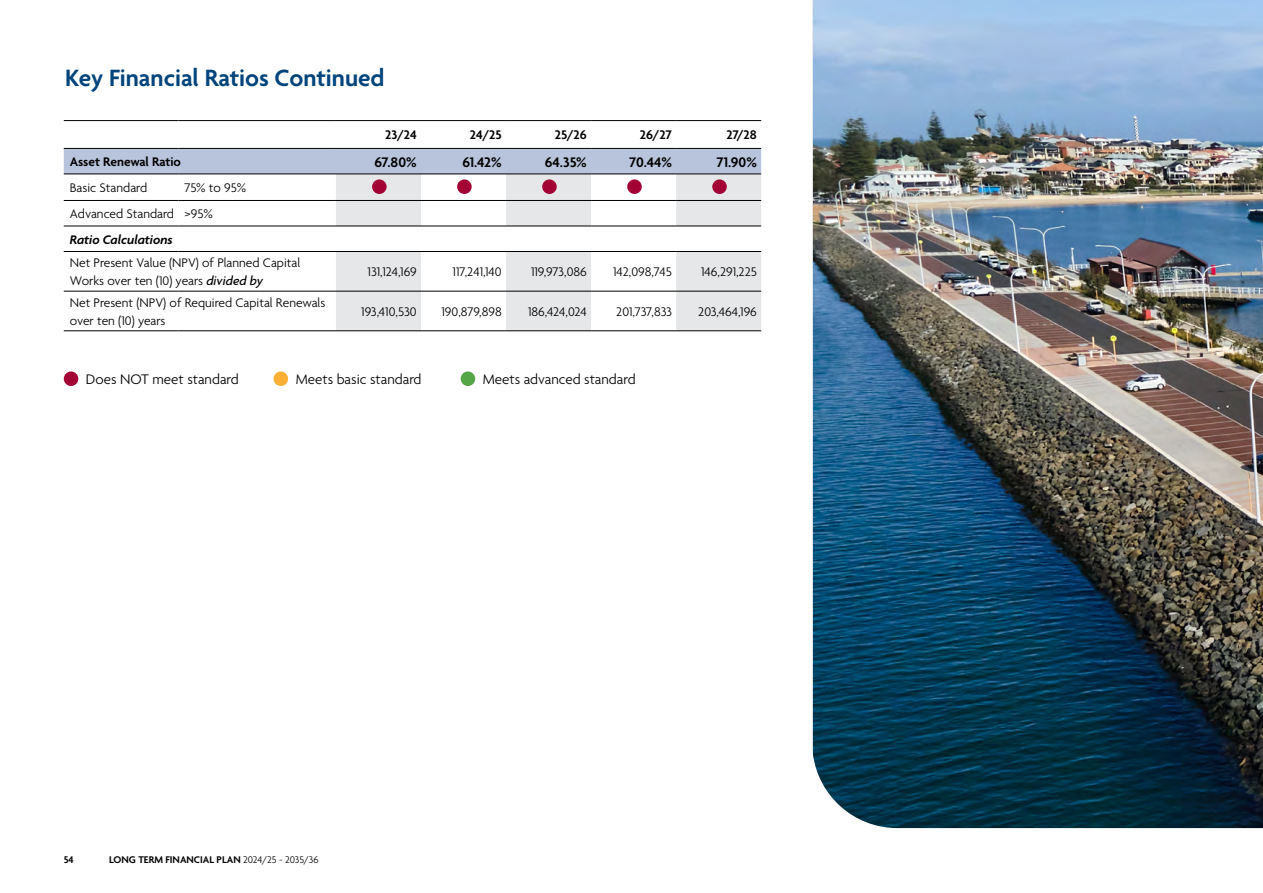
<style>
.page{position:relative;width:1263px;height:893px;background:#fff}
.page>*{position:absolute;margin:0;border:0;box-sizing:border-box;transform-origin:0 0}
.t1{font:600 25.5px "Agenda";color:#00447c}
.t2{font:300 15px "Agenda";color:#000}
.t3{font:600 15px "Agenda";color:#000}
.t4{font:300 13.5px/18px "Agenda";color:#000}
.t5{font:600 13.5px "Agenda";color:#000}
.t6{font:italic 600 13.5px "Agenda";color:#000}
.t7{font:600 10.5px "Agenda";color:#000}
.s1{font-weight:500;font-style:italic}
.s2{font-weight:300}
</style>
<div class="page">
<svg style="left:64px;top:149px;width:697px;height:77px"></svg>
<svg style="left:336px;top:175px;width:425px;height:156px;fill:#e7e8e8"></svg>
<hr style="left:64px;top:120px;width:115px;height:1px;background:#000">
<hr style="left:179px;top:120px;width:157px;height:1px;background:#000">
<hr style="left:336px;top:120px;width:85px;height:1px;background:#000">
<hr style="left:421px;top:120px;width:85px;height:1px;background:#000">
<hr style="left:506px;top:120px;width:85px;height:1px;background:#000">
<hr style="left:591px;top:120px;width:85px;height:1px;background:#000">
<hr style="left:676px;top:120px;width:85px;height:1px;background:#000">
<hr style="left:64px;top:148px;width:115px;height:1px;background:#000">
<hr style="left:179px;top:148px;width:157px;height:1px;background:#000">
<hr style="left:336px;top:148px;width:85px;height:1px;background:#000">
<hr style="left:421px;top:148px;width:85px;height:1px;background:#000">
<hr style="left:506px;top:148px;width:85px;height:1px;background:#000">
<hr style="left:591px;top:148px;width:85px;height:1px;background:#000">
<hr style="left:676px;top:148px;width:85px;height:1px;background:#000">
<hr style="left:64px;top:174px;width:115px;height:1px;background:#000">
<hr style="left:179px;top:174px;width:157px;height:1px;background:#000">
<hr style="left:336px;top:174px;width:85px;height:1px;background:#000">
<hr style="left:421px;top:174px;width:85px;height:1px;background:#000">
<hr style="left:506px;top:174px;width:85px;height:1px;background:#000">
<hr style="left:591px;top:174px;width:85px;height:1px;background:#000">
<hr style="left:676px;top:174px;width:85px;height:1px;background:#000">
<hr style="left:64px;top:200px;width:115px;height:1px;background:#000">
<hr style="left:179px;top:200px;width:157px;height:1px;background:#000">
<hr style="left:336px;top:200px;width:85px;height:1px;background:#000">
<hr style="left:421px;top:200px;width:85px;height:1px;background:#000">
<hr style="left:506px;top:200px;width:85px;height:1px;background:#000">
<hr style="left:591px;top:200px;width:85px;height:1px;background:#000">
<hr style="left:676px;top:200px;width:85px;height:1px;background:#000">
<hr style="left:64px;top:226px;width:115px;height:1px;background:#000">
<hr style="left:179px;top:226px;width:157px;height:1px;background:#000">
<hr style="left:336px;top:226px;width:85px;height:1px;background:#000">
<hr style="left:421px;top:226px;width:85px;height:1px;background:#000">
<hr style="left:506px;top:226px;width:85px;height:1px;background:#000">
<hr style="left:591px;top:226px;width:85px;height:1px;background:#000">
<hr style="left:676px;top:226px;width:85px;height:1px;background:#000">
<hr style="left:64px;top:251px;width:115px;height:1px;background:#000">
<hr style="left:179px;top:251px;width:157px;height:1px;background:#000">
<hr style="left:336px;top:251px;width:85px;height:1px;background:#000">
<hr style="left:421px;top:251px;width:85px;height:1px;background:#000">
<hr style="left:506px;top:251px;width:85px;height:1px;background:#000">
<hr style="left:591px;top:251px;width:85px;height:1px;background:#000">
<hr style="left:676px;top:251px;width:85px;height:1px;background:#000">
<hr style="left:336px;top:291px;width:85px;height:1px;background:#000">
<hr style="left:421px;top:291px;width:85px;height:1px;background:#000">
<hr style="left:506px;top:291px;width:85px;height:1px;background:#000">
<hr style="left:591px;top:291px;width:85px;height:1px;background:#000">
<hr style="left:676px;top:291px;width:85px;height:1px;background:#000">
<hr style="left:64px;top:331px;width:115px;height:1px;background:#000">
<hr style="left:179px;top:331px;width:157px;height:1px;background:#000">
<hr style="left:336px;top:331px;width:85px;height:1px;background:#000">
<hr style="left:421px;top:331px;width:85px;height:1px;background:#000">
<hr style="left:506px;top:331px;width:85px;height:1px;background:#000">
<hr style="left:591px;top:331px;width:85px;height:1px;background:#000">
<hr style="left:676px;top:331px;width:85px;height:1px;background:#000">
<hr style="left:64px;top:291px;width:115px;height:1px;background:#000">
<hr style="left:179px;top:291px;width:157px;height:1px;background:#000">
<div style="left:372px;top:179px;width:15px;height:15px;background:#a30234;border-radius:50%"></div>
<div style="left:457px;top:179px;width:15px;height:15px;background:#a30234;border-radius:50%"></div>
<div style="left:542px;top:179px;width:15px;height:15px;background:#a30234;border-radius:50%"></div>
<div style="left:627px;top:179px;width:15px;height:15px;background:#a30234;border-radius:50%"></div>
<div style="left:712px;top:179px;width:15px;height:15px;background:#a30234;border-radius:50%"></div>
<div style="left:64px;top:371px;width:14px;height:15px;background:#a30234;border-radius:50%"></div>
<div style="left:274px;top:371px;width:14px;height:15px;background:#fbaf34;border-radius:50%"></div>
<div style="left:461px;top:371px;width:14px;height:15px;background:#55a646;border-radius:50%"></div>
<img style="left:813px;top:0;width:450px;height:828px">
<h1 class="t1" style="left:65px;top:64px;width:321px">Key Financial Ratios Continued</h1>
<p class="t5" style="left:385px;top:128px;width:33px">23/24</p>
<p class="t5" style="left:470px;top:128px;width:33px">24/25</p>
<p class="t5" style="left:555px;top:128px;width:33px">25/26</p>
<p class="t5" style="left:640px;top:128px;width:34px">26/27</p>
<p class="t5" style="left:726px;top:128px;width:32px">27/28</p>
<p class="t5" style="left:70px;top:154px;width:113px">Asset Renewal Ratio</p>
<p class="t3" style="left:374px;top:154px;width:44px">67.80%</p>
<p class="t3" style="left:462px;top:154px;width:41px">61.42%</p>
<p class="t3" style="left:545px;top:154px;width:44px">64.35%</p>
<p class="t3" style="left:629px;top:154px;width:44px">70.44%</p>
<p class="t3" style="left:717px;top:154px;width:42px">71.90%</p>
<p class="t4" style="left:70px;top:180px;width:79px">Basic Standard</p>
<p class="t4" style="left:70px;top:175px;width:178px;line-height:26.1px;text-indent:115px">75% to 95%<br>Advanced Standard &gt;95%</p>
<p class="t6" style="left:70px;top:232px;width:105px">Ratio Calculations</p>
<p class="t4" style="left:70px;top:255px;width:232px">Net Present Value (NPV) of Planned Capital<br>Works over ten (10) years <span class="s1">divided by</span></p>
<p class="t4" style="left:368px;top:264px;width:51px">131,124,169</p>
<p class="t4" style="left:453px;top:264px;width:51px">117,241,140</p>
<p class="t4" style="left:531px;top:264px;width:57px">119,973,086</p>
<p class="t4" style="left:613px;top:264px;width:60px">142,098,745</p>
<p class="t4" style="left:701px;top:264px;width:57px">146,291,225</p>
<p class="t4" style="left:70px;top:294px;width:257px">Net Present (NPV) of Required Capital Renewals over ten (10) years</p>
<p class="t4" style="left:361px;top:303px;width:57px">193,410,530</p>
<p class="t4" style="left:441px;top:303px;width:62px">190,879,898</p>
<p class="t4" style="left:528px;top:303px;width:60px">186,424,024</p>
<p class="t4" style="left:616px;top:303px;width:57px">201,737,833</p>
<p class="t4" style="left:698px;top:303px;width:60px">203,464,196</p>
<p class="t2" style="left:86px;top:371px;width:154px">Does NOT meet standard</p>
<p class="t2" style="left:296px;top:371px;width:127px">Meets basic standard</p>
<p class="t2" style="left:483px;top:371px;width:154px">Meets advanced standard</p>
<p class="t7" style="left:64px;top:854px;width:12px">54</p>
<p class="t7" style="left:109px;top:854px;width:211px">LONG TERM FINANCIAL PLAN <span class="s2">2024/25 - 2035/36</span></p>
</div>
